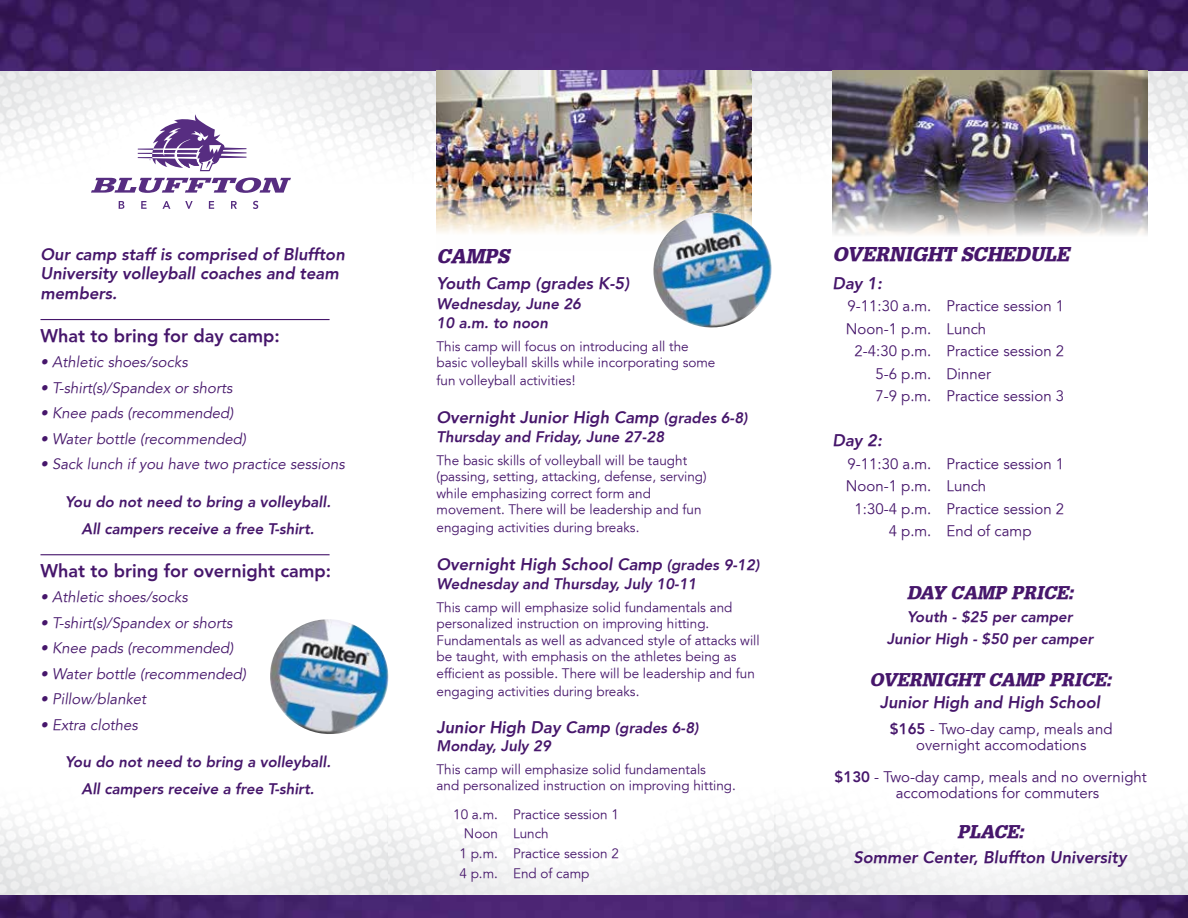
<style>
.page{position:relative;width:1188px;height:918px;background:#fff}
.page>*{position:absolute;margin:0;border:0;box-sizing:border-box;transform-origin:0 0}
.t1{font:italic 900 19.5px "Glypha";color:#46166b}
.t2{font:800 18px "Avenir";color:#46166b}
.t3{font:italic 900 18px "Glypha";color:#46166b}
.t4{font:italic 800 16.5px/19.5px "Avenir";color:#46166b}
.t5{font:300 15px/16.5px "Avenir 45";color:#46166b;text-align:center}
.t6{font:italic 800 15px/27px "Avenir";color:#46166b;text-align:center}
.t7{font:italic 15px "Avenir";color:#46166b}
.t8{font:300 13.5px/16.5px "Avenir 45";color:#46166b}
.s1{font-size:15px}
.s2{font-family:"Avenir";font-weight:800}
</style>
<div class="page">
<img style="left:0;top:812px;width:1188px;height:84px">
<img style="left:0;top:70px;width:1188px;height:108px">
<svg style="left:119px;top:201px;width:5px;height:8px"></svg>
<svg style="left:141px;top:201px;width:6px;height:8px"></svg>
<svg style="left:162px;top:201px;width:8px;height:8px"></svg>
<svg style="left:185px;top:201px;width:8px;height:8px"></svg>
<svg style="left:209px;top:201px;width:5px;height:8px"></svg>
<svg style="left:231px;top:201px;width:6px;height:8px"></svg>
<svg style="left:253px;top:201px;width:5px;height:8px"></svg>
<svg style="left:91px;top:178px;width:200px;height:15px"></svg>
<svg style="left:138px;top:114px;width:108px;height:57px"></svg>
<svg style="left:0;top:0;width:1188px;height:70px;background:#46236e"></svg>
<svg style="left:0;top:896px;width:1188px;height:22px;background:#44226b"></svg>
<hr style="left:40px;top:319px;width:290px;height:1px;background:#46166b">
<hr style="left:40px;top:554px;width:290px;height:1px;background:#46166b">
<img style="left:436px;top:70px;width:316px;height:163px">
<img style="left:648px;top:213px;width:124px;height:115px">
<img style="left:832px;top:70px;width:316px;height:165px">
<img style="left:270px;top:619px;width:119px;height:115px">
<p class="t4" style="left:40px;top:244px;width:306px">Our camp staff is comprised of Bluffton<br>University volleyball coaches and team members.</p>
<h2 class="t2" style="left:40px;top:325px;width:241px">What to bring for day camp:</h2>
<p class="t7" style="left:40px;top:353px;width:149px">• Athletic shoes/socks</p>
<p class="t7" style="left:40px;top:379px;width:193px">• T-shirt(s)/Spandex or shorts</p>
<p class="t7" style="left:40px;top:404px;width:194px">• Knee pads (recommended)</p>
<p class="t7" style="left:40px;top:430px;width:207px">• Water bottle (recommended)</p>
<p class="t7" style="left:40px;top:455px;width:306px">• Sack lunch if you have two practice sessions</p>
<p class="t6" style="left:65px;top:488px;width:267px">You do not need to bring a volleyball.<br>All campers receive a free T-shirt.</p>
<h2 class="t2" style="left:40px;top:560px;width:292px">What to bring for overnight camp:</h2>
<p class="t7" style="left:40px;top:589px;width:149px">• Athletic shoes/socks</p>
<p class="t7" style="left:40px;top:614px;width:193px">• T-shirt(s)/Spandex or shorts</p>
<p class="t7" style="left:40px;top:640px;width:194px">• Knee pads (recommended)</p>
<p class="t7" style="left:40px;top:665px;width:207px">• Water bottle (recommended)</p>
<p class="t7" style="left:40px;top:691px;width:107px">• Pillow/blanket</p>
<p class="t7" style="left:40px;top:716px;width:99px">• Extra clothes</p>
<p class="t6" style="left:65px;top:749px;width:267px">You do not need to bring a volleyball.<br>All campers receive a free T-shirt.</p>
<h1 class="t1" style="left:436px;top:244px;width:74px">CAMPS</h1>
<p class="t4" style="left:436px;top:274px;width:194px">Youth Camp (grades K-5)</p>
<p class="t6" style="left:436px;top:294px;width:146px;line-height:19.5px;text-align:left">Wednesday, June 26<br>10 a.m. to noon</p>
<p class="t8" style="left:436px;top:338px;width:280px">This camp will focus on introducing all the basic volleyball skills while incorporating some</p>
<p class="t8" style="left:436px;top:373px;width:140px">fun volleyball activities!</p>
<p class="t4" style="left:436px;top:407px;width:313px">Overnight Junior High Camp <span class="s1">(grades 6-8)</span></p>
<p class="t6" style="left:436px;top:423px;width:229px">Thursday and Friday, June 27-28</p>
<p class="t8" style="left:436px;top:452px;width:272px">The basic skills of volleyball will be taught (passing, setting, attacking, defense, serving) while emphasizing correct form and movement. There will be leadership and fun</p>
<p class="t8" style="left:436px;top:520px;width:204px">engaging activities during breaks.</p>
<p class="t4" style="left:436px;top:554px;width:324px">Overnight High School Camp <span class="s1">(grades 9-12)</span></p>
<p class="t6" style="left:437px;top:570px;width:262px">Wednesday and Thursday, July 10-11</p>
<p class="t8" style="left:436px;top:599px;width:325px">This camp will emphasize solid fundamentals and personalized instruction on improving hitting.<br>Fundamentals as well as advanced style of attacks will be taught, with emphasis on the athletes being as efficient as possible. There will be leadership and fun</p>
<p class="t8" style="left:436px;top:683px;width:204px">engaging activities during breaks.</p>
<p class="t4" style="left:436px;top:718px;width:264px">Junior High Day Camp <span class="s1">(grades 6-8)</span></p>
<p class="t6" style="left:436px;top:732px;width:116px">Monday, July 29</p>
<p class="t8" style="left:436px;top:761px;width:301px">This camp will emphasize solid fundamentals<br>and personalized instruction on improving hitting.</p>
<p class="t8" style="left:453px;top:806px;width:167px">10 a.m. Practice session 1</p>
<p class="t8" style="left:464px;top:826px;width:86px">Noon Lunch</p>
<p class="t8" style="left:459px;top:846px;width:161px">1 p.m. Practice session 2</p>
<p class="t8" style="left:459px;top:866px;width:132px">4 p.m. End of camp</p>
<h1 class="t1" style="left:833px;top:243px;width:238px">OVERNIGHT SCHEDULE</h1>
<p class="t4" style="left:833px;top:273px;width:51px">Day 1:</p>
<p class="t5" style="left:848px;top:298px;width:218px">9-11:30 a.m. Practice session 1</p>
<p class="t5" style="left:846px;top:321px;width:142px">Noon-1 p.m. Lunch</p>
<p class="t5" style="left:855px;top:343px;width:211px">2-4:30 p.m. Practice session 2</p>
<p class="t5" style="left:875px;top:366px;width:117px">5-6 p.m. Dinner</p>
<p class="t5" style="left:875px;top:388px;width:190px">7-9 p.m. Practice session 3</p>
<p class="t4" style="left:833px;top:431px;width:51px">Day 2:</p>
<p class="t5" style="left:848px;top:456px;width:218px">9-11:30 a.m. Practice session 1</p>
<p class="t5" style="left:846px;top:478px;width:142px">Noon-1 p.m. Lunch</p>
<p class="t5" style="left:855px;top:501px;width:211px">1:30-4 p.m. Practice session 2</p>
<p class="t5" style="left:889px;top:523px;width:144px">4 p.m. End of camp</p>
<h2 class="t3" style="left:907px;top:582px;width:168px">DAY CAMP PRICE:</h2>
<p class="t6" style="left:887px;top:605px;width:208px;line-height:22.5px">Youth - $25 per camper<br>Junior High - $50 per camper</p>
<h2 class="t3" style="left:870px;top:668px;width:243px">OVERNIGHT CAMP PRICE:</h2>
<p class="t4" style="left:880px;top:693px;width:222px">Junior High and High School</p>
<p class="t5" style="left:890px;top:721px;width:224px"><span class="s2">$165</span> - Two-day camp, meals and overnight accomodations</p>
<p class="t5" style="left:896px;top:769px;width:253px;text-align:left;text-indent:-61px"><span class="s2">$130</span> - Two-day camp, meals and no overnight accomodations for commuters</p>
<h2 class="t3" style="left:957px;top:821px;width:68px">PLACE:</h2>
<p class="t4" style="left:853px;top:848px;width:275px">Sommer Center, Bluffton University</p>
</div>
